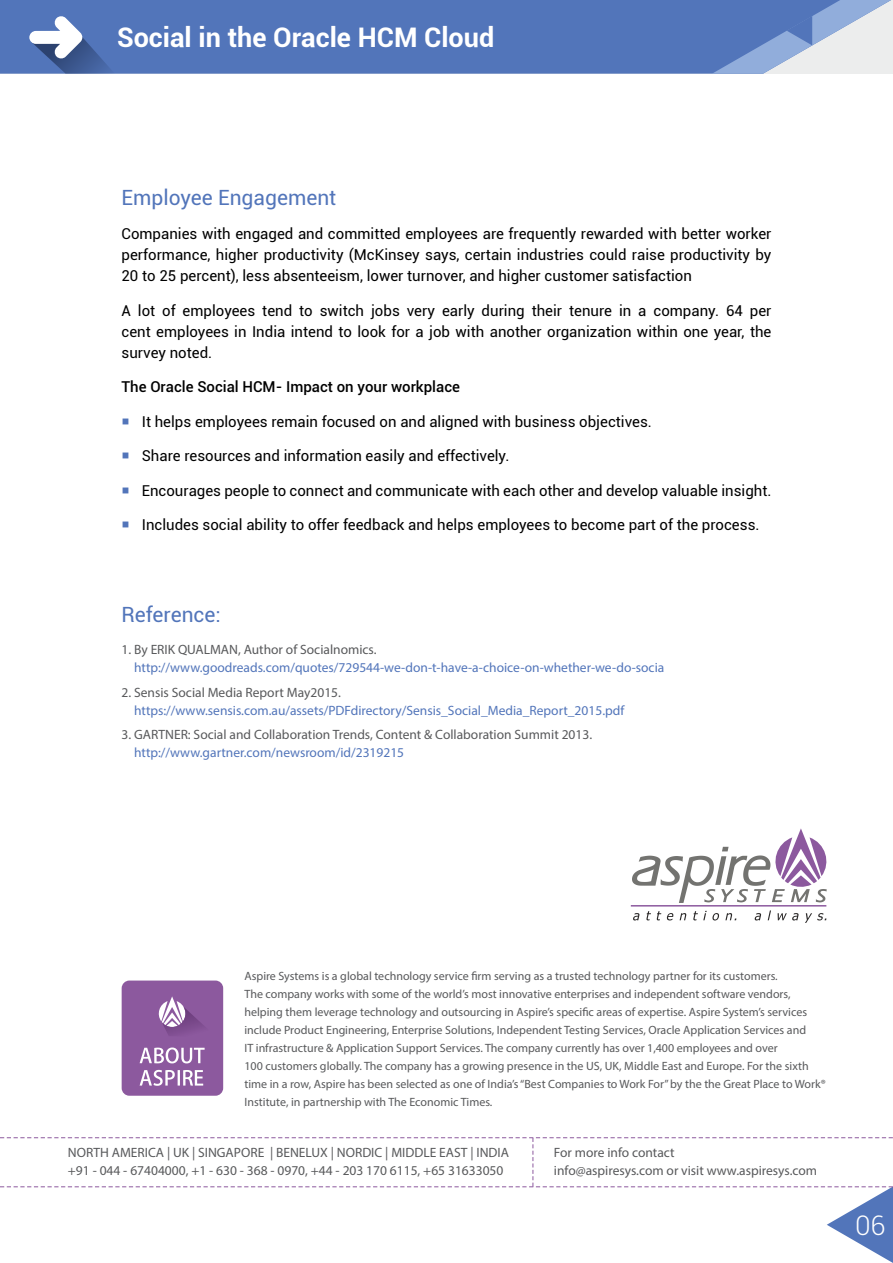
<style>
.page{position:relative;width:893px;height:1263px;background:#fff}
.page>*{position:absolute;margin:0;border:0;box-sizing:border-box;transform-origin:0 0}
.t1{font:700 27px "Roboto";color:#fff}
.t2{font:300 27px "Roboto";color:#fff}
.t3{font:21px "Roboto";color:#5275ba}
.t4{font:15px/21px "Roboto";color:#000;text-align:justify}
.t5{font:500 15px "Roboto";color:#000}
.t6{font:13.5px/18px "Myriad Pro";color:#58595b}
.t7{font:13.5px "Myriad Pro";color:#5275ba}
.t8{font:12px/18px "Myriad Pro";color:#58595b}
.s1{color:#5275ba}
</style>
<div class="page">
<div style="left:0;top:0;width:712px;height:74px;background:#5275ba"></div>
<svg style="left:712px;top:0;width:179px;height:74px;background:#99aed4"></svg>
<svg style="left:29px;top:16px;width:86px;height:58px"></svg>
<svg style="left:0;top:1137px;width:893px;height:126px"></svg>
<div style="left:122px;top:980px;width:101px;height:116px;background:#8c599e;border-radius:8px"></div>
<svg style="left:140px;top:1047px;width:65px;height:39px"></svg>
<svg style="left:158px;top:996px;width:46px;height:39px"></svg>
<svg style="left:631px;top:828px;width:196px;height:95px"></svg>
<h1 class="t1" style="left:117px;top:18px;width:379px">Social in the Oracle HCM Cloud</h1>
<h2 class="t3" style="left:122px;top:183px;width:216px">Employee Engagement</h2>
<p class="t4" style="left:122px;top:223px;width:651px">Companies with engaged and committed employees are frequently rewarded with better worker performance, higher productivity (McKinsey says, certain industries could raise productivity by 20 to 25 percent), less absenteeism, lower turnover, and higher customer satisfaction</p>
<p class="t4" style="left:122px;top:299px;width:651px">A lot of employees tend to switch jobs very early during their tenure in a company. 64 per cent employees in India intend to look for a job with another organization within one year, the survey noted.</p>
<p class="t5" style="left:122px;top:376px;width:340px">The Oracle Social HCM- Impact on your workplace</p>
<p class="t4" style="left:122px;top:410px;width:532px"><span class="s1">○</span> It helps employees remain focused on and aligned with business objectives.</p>
<p class="t4" style="left:122px;top:445px;width:389px"><span class="s1">○</span> Share resources and information easily and effectively.</p>
<p class="t4" style="left:122px;top:479px;width:651px"><span class="s1">○</span> Encourages people to connect and communicate with each other and develop valuable insight.</p>
<p class="t4" style="left:122px;top:514px;width:639px"><span class="s1">○</span> Includes social ability to offer feedback and helps employees to become part of the process.</p>
<h2 class="t3" style="left:122px;top:600px;width:101px">Reference:</h2>
<p class="t6" style="left:122px;top:640px;width:257px">1. By ERIK QUALMAN, Author of Socialnomics.</p>
<p class="t7" style="left:134px;top:659px;width:532px">http://www.goodreads.com/quotes/729544-we-don-t-have-a-choice-on-whether-we-do-socia</p>
<p class="t6" style="left:122px;top:683px;width:221px">2. Sensis Social Media Report May2015.</p>
<p class="t7" style="left:134px;top:702px;width:492px">https://www.sensis.com.au/assets/PDFdirectory/Sensis_Social_Media_Report_2015.pdf</p>
<p class="t6" style="left:122px;top:726px;width:472px">3. GARTNER: Social and Collaboration Trends, Content &amp; Collaboration Summit 2013.</p>
<p class="t7" style="left:134px;top:745px;width:272px">http://www.gartner.com/newsroom/id/2319215</p>
<p class="t8" style="left:244px;top:966px;width:583px">Aspire Systems is a global technology service firm serving as a trusted technology partner for its customers.<br>The company works with some of the world’s most innovative enterprises and independent software vendors, helping them leverage technology and outsourcing in Aspire’s specific areas of expertise. Aspire System’s services include Product Engineering, Enterprise Solutions, Independent Testing Services, Oracle Application Services and<br>IT infrastructure &amp; Application Support Services. The company currently has over 1,400 employees and over<br>100 customers globally. The company has a growing presence in the US, UK, Middle East and Europe. For the sixth time in a row, Aspire has been selected as one of India’s “Best Companies to Work For” by the the Great Place to Work® Institute, in partnership with The Economic Times.</p>
<p class="t6" style="left:68px;top:1143px;width:443px">NORTH AMERICA | UK | SINGAPORE | BENELUX | NORDIC | MIDDLE EAST | INDIA +91 - 044 - 67404000, +1 - 630 - 368 - 0970, +44 - 203 170 6115, +65 31633050</p>
<p class="t6" style="left:554px;top:1143px;width:265px">For more info contact<br>info@aspiresys.com or visit www.aspiresys.com</p>
<h1 class="t2" style="left:856px;top:1206px;width:31px">06</h1>
</div>
